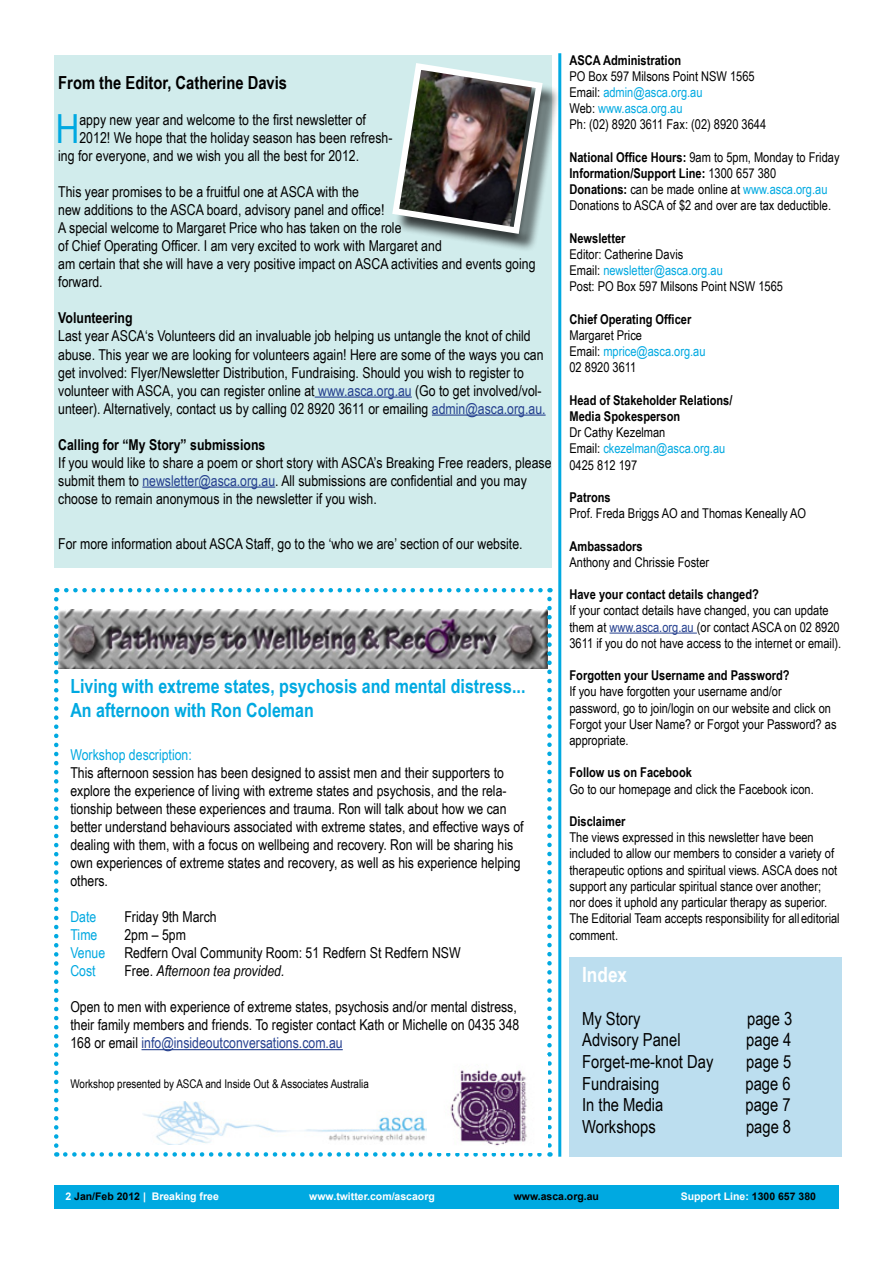
<style>
.page{position:relative;width:893px;height:1263px;background:#fff}
.page>*{position:absolute;margin:0;border:0;box-sizing:border-box;transform-origin:0 0}
.t1{font:40.2px "Arial Narrow";color:#00a9e1}
.t2{font:700 21px "Arial Narrow";color:#fff}
.t3{font:700 19.5px/23.4px "Arial Narrow";color:#00a9e1}
.t4{font:18px "Arial Narrow";color:#000}
.t5{font:700 18px "Arial Narrow";color:#000}
.t6{font:15px/18px "Arial Narrow";color:#000}
.t7{font:700 15px "Arial Narrow";color:#000}
.t8{font:15px "Arial Narrow";color:#00a9e1}
.t9{font:italic 15px "Arial Narrow";color:#000}
.t10{font:13.5px/16.2px "Arial Narrow";color:#000}
.t11{font:700 13.5px/16.2px "Arial Narrow";color:#000}
.t12{font:12px "Arial Narrow";color:#000}
.t13{font:700 10.5px "Arial";color:#fff}
.t14{font:700 10.5px "Arial";color:#000}
.s1{color:#25408f}
.s2{font-style:normal}
.s3{color:#00a9e1}
.s4{font-weight:700}
.s5{color:#000}
</style>
<div class="page">
<img style="left:58px;top:609px;width:489px;height:59px">
<svg style="left:54px;top:599px;width:4px;height:558px"></svg>
<svg style="left:65px;top:1152px;width:485px;height:5px"></svg>
<svg style="left:547px;top:588px;width:5px;height:557px"></svg>
<svg style="left:56px;top:588px;width:484px;height:4px"></svg>
<img style="left:143px;top:1101px;width:283px;height:43px">
<hr style="left:142px;top:1049px;width:201px;height:1px;background:#25408f">
<img style="left:450px;top:1070px;width:77px;height:76px">
<div style="left:54px;top:1185px;width:785px;height:24px;background:#00a9e1"></div>
<div style="left:54px;top:55px;width:498px;height:513px;background:#d1ecec"></div>
<hr style="left:315px;top:396px;width:97px;height:2px;background:#25408f">
<hr style="left:432px;top:414px;width:114px;height:2px;background:#25408f">
<hr style="left:142px;top:486px;width:133px;height:2px;background:#25408f">
<hr style="left:609px;top:633px;width:88px;height:1px;background:#25408f">
<hr style="left:558px;top:53px;width:3px;height:1104px;background:#00a9e1">
<div style="left:396px;top:66px;width:165px;height:186px;background:#000;opacity:.75"></div>
<img style="left:392px;top:63px;width:154px;height:174px">
<div style="left:569px;top:957px;width:273px;height:200px;background:#bcdeef"></div>
<p class="t5" style="left:58px;top:69px;width:230px">From the Editor, Catherine Davis</p>
<h1 class="t1" style="left:56px;top:100px;width:25px">H</h1>
<p class="t6" style="left:79px;top:111px;width:288px">appy new year and welcome to the first newsletter of</p>
<p class="t6" style="left:79px;top:129px;width:315px">2012! We hope that the holiday season has been refresh-</p>
<p class="t6" style="left:58px;top:147px;width:302px">ing for everyone, and we wish you all the best for 2012.</p>
<p class="t6" style="left:58px;top:183px;width:479px">This year promises to be a fruitful one at ASCA with the<br>new additions to the ASCA board, advisory panel and office!<br>A special welcome to Margaret Price who has taken on the role<br>of Chief Operating Officer. I am very excited to work with Margaret and<br>am certain that she will have a very positive impact on ASCA activities and events going forward.</p>
<p class="t7" style="left:58px;top:307px;width:76px">Volunteering</p>
<p class="t6" style="left:58px;top:327px;width:489px">Last year ASCA‘s Volunteers did an invaluable job helping us untangle the knot of child abuse. This year we are looking for volunteers again! Here are some of the ways you can get involved: Flyer/Newsletter Distribution, Fundraising. Should you wish to register to volunteer with ASCA, you can register online at <span class="s1">www.asca.org.au</span> (Go to get involved/vol&shy;unteer). Alternatively, contact us by calling 02 8920 3611 or emailing <span class="s1">admin@asca.org.au.</span></p>
<p class="t7" style="left:58px;top:433px;width:209px">Calling for “My Story” submissions</p>
<p class="t6" style="left:58px;top:453px;width:495px">If you would like to share a poem or short story with ASCA’s Breaking Free readers, please submit them to <span class="s1">newsletter@asca.org.au</span>. All submissions are confidential and you may choose to remain anonymous in the newsletter if you wish.</p>
<p class="t6" style="left:58px;top:534px;width:466px">For more information about ASCA Staff, go to the ‘who we are’ section of our website.</p>
<h3 class="t3" style="left:70px;top:674px;width:457px">Living with extreme states, psychosis and mental distress...<br>An afternoon with Ron Coleman</h3>
<p class="t8" style="left:70px;top:744px;width:123px">Workshop description:</p>
<p class="t6" style="left:70px;top:763px;width:455px">This afternoon session has been designed to assist men and their supporters to explore the experience of living with extreme states and psychosis, and the rela&shy;tionship between these experiences and trauma. Ron will talk about how we can better understand behaviours associated with extreme states, and effective ways of dealing with them, with a focus on wellbeing and recovery. Ron will be sharing his own experiences of extreme states and recovery, as well as his experience helping others.</p>
<p class="t8" style="left:70px;top:906px;width:27px">Date</p>
<p class="t6" style="left:124px;top:907px;width:94px">Friday 9th March</p>
<p class="t8" style="left:70px;top:924px;width:29px">Time</p>
<p class="t6" style="left:124px;top:925px;width:63px">2pm – 5pm</p>
<p class="t8" style="left:70px;top:942px;width:36px">Venue</p>
<p class="t6" style="left:124px;top:943px;width:338px">Redfern Oval Community Room: 51 Redfern St Redfern NSW</p>
<p class="t8" style="left:70px;top:960px;width:27px">Cost</p>
<p class="t9" style="left:124px;top:960px;width:162px"><span class="s2">Free.</span> Afternoon tea provided.</p>
<p class="t6" style="left:70px;top:997px;width:450px">Open to men with experience of extreme states, psychosis and/or mental distress, their family members and friends. To register contact Kath or Michelle on 0435 348<br>168 or email <span class="s1">info@insideoutconversations.com.au</span></p>
<p class="t12" style="left:70px;top:1075px;width:300px">Workshop presented by ASCA and Inside Out &amp; Associates Australia</p>
<p class="t11" style="left:569px;top:51px;width:113px">ASCA Administration</p>
<p class="t10" style="left:569px;top:67px;width:198px">PO Box 597 Milsons Point NSW 1565<br>Email: <span class="s3">admin@asca.org.au<br></span>Web: <span class="s3">www.asca.org.au<br></span>Ph: (02) 8920 3611 Fax: (02) 8920 3644</p>
<p class="t10" style="left:569px;top:148px;width:272px"><span class="s4">National Office Hours:</span> 9am to 5pm, Monday to Friday <span class="s4">Information/Support Line:</span> 1300 657 380<br><span class="s4">Donations:</span> can be made online at <span class="s3">www.asca.org.au </span>Donations to ASCA of $2 and over are tax deductible.</p>
<p class="t11" style="left:569px;top:229px;width:57px">Newsletter</p>
<p class="t10" style="left:569px;top:246px;width:215px">Editor: Catherine Davis<br>Email: <span class="s3">newsletter@asca.org.au<br></span>Post: PO Box 597 Milsons Point NSW 1565</p>
<p class="t11" style="left:569px;top:310px;width:123px">Chief Operating Officer</p>
<p class="t10" style="left:569px;top:327px;width:138px">Margaret Price<br>Email: <span class="s3">mprice@asca.org.au<br></span>02 8920 3611</p>
<p class="t11" style="left:569px;top:391px;width:165px">Head of Stakeholder Relations/<br>Media Spokesperson</p>
<p class="t10" style="left:569px;top:424px;width:157px">Dr Cathy Kezelman<br>Email: <span class="s3">ckezelman@asca.org.au<br></span>0425 812 197</p>
<p class="t11" style="left:569px;top:488px;width:43px">Patrons</p>
<p class="t10" style="left:569px;top:505px;width:238px">Prof. Freda Briggs AO and Thomas Keneally AO</p>
<p class="t11" style="left:569px;top:537px;width:75px">Ambassadors</p>
<p class="t10" style="left:569px;top:553px;width:141px">Anthony and Chrissie Foster</p>
<p class="t11" style="left:569px;top:586px;width:191px">Have your contact details changed?</p>
<p class="t10" style="left:569px;top:602px;width:273px">If your contact details have changed, you can update them at <span class="s1">www.asca.org.au</span> (or contact ASCA on 02 8920<br>3611 if you do not have access to the internet or email).</p>
<p class="t11" style="left:569px;top:667px;width:222px">Forgotten your Username and Password?</p>
<p class="t10" style="left:569px;top:683px;width:269px">If you have forgotten your username and/or<br>password, go to join/login on our website and click on Forgot your User Name? or Forgot your Password? as appropriate.</p>
<p class="t11" style="left:569px;top:764px;width:124px">Follow us on Facebook</p>
<p class="t10" style="left:569px;top:780px;width:246px">Go to our homepage and click the Facebook icon.</p>
<p class="t11" style="left:569px;top:812px;width:57px">Disclaimer</p>
<p class="t10" style="left:569px;top:829px;width:272px">The views expressed in this newsletter have been included to allow our members to consider a variety of therapeutic options and spiritual views. ASCA does not support any particular spiritual stance over another; nor does it uphold any particular therapy as superior.<br>The Editorial Team accepts responsibility for all editorial comment.</p>
<h2 class="t2" style="left:582px;top:958px;width:46px">Index</h2>
<p class="t4" style="left:582px;top:1005px;width:60px">My Story</p>
<p class="t4" style="left:747px;top:1005px;width:47px">page 3</p>
<p class="t4" style="left:582px;top:1027px;width:100px">Advisory Panel</p>
<p class="t4" style="left:746px;top:1027px;width:47px">page 4</p>
<p class="t4" style="left:582px;top:1048px;width:133px">Forget-me-knot Day</p>
<p class="t4" style="left:746px;top:1048px;width:47px">page 5</p>
<p class="t4" style="left:582px;top:1070px;width:79px">Fundraising</p>
<p class="t4" style="left:745px;top:1070px;width:47px">page 6</p>
<p class="t4" style="left:582px;top:1092px;width:83px">In the Media</p>
<p class="t4" style="left:745px;top:1092px;width:47px">page 7</p>
<p class="t4" style="left:582px;top:1113px;width:75px">Workshops</p>
<p class="t4" style="left:746px;top:1113px;width:47px">page 8</p>
<p class="t13" style="left:65px;top:1189px;width:155px">2 <span class="s5">Jan/Feb 2012</span> | Breaking free</p>
<p class="t13" style="left:309px;top:1189px;width:127px">www.twitter.com/ascaorg</p>
<p class="t14" style="left:514px;top:1189px;width:87px">www.asca.org.au</p>
<p class="t13" style="left:681px;top:1189px;width:137px">Support Line: <span class="s5">1300 657 380</span></p>
</div>
